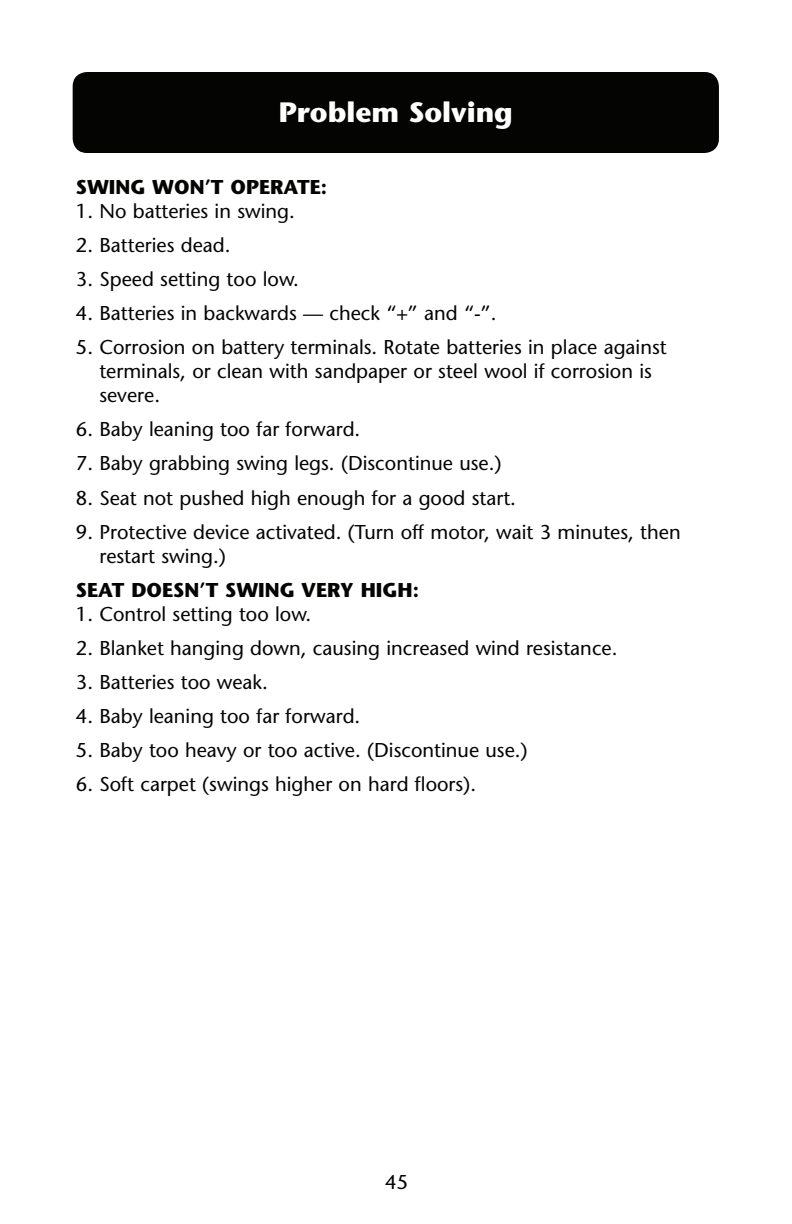
<style>
.page{position:relative;width:792px;height:1224px;background:#fff}
.page>*{position:absolute;margin:0;border:0;box-sizing:border-box;transform-origin:0 0}
.t1{font:700 28px "Stone Sans";color:#fff}
.t2{font:20px/24px "Stone Sans";color:#040503}
.t3{font:700 20px "Stone Sans";color:#040503}
</style>
<div class="page">
<div style="left:73px;top:72px;width:646px;height:81px;background:#040503;border-radius:14px"></div>
<h1 class="t1" style="left:279px;top:101px;width:236px">Problem Solving</h1>
<p class="t3" style="left:76px;top:179px;width:253px">SWING WON’T OPERATE:</p>
<p class="t2" style="left:76px;top:201px;width:220px">1. No batteries in swing.</p>
<p class="t2" style="left:76px;top:235px;width:156px">2. Batteries dead.</p>
<p class="t2" style="left:76px;top:269px;width:224px">3. Speed setting too low.</p>
<p class="t2" style="left:76px;top:303px;width:422px">4. Batteries in backwards — check “+” and “-”.</p>
<p class="t2" style="left:99px;top:337px;width:569px;text-indent:-24px">5. Corrosion on battery terminals. Rotate batteries in place against terminals, or clean with sandpaper or steel wool if corrosion is severe.</p>
<p class="t2" style="left:76px;top:420px;width:286px">6. Baby leaning too far forward.</p>
<p class="t2" style="left:76px;top:454px;width:427px">7. Baby grabbing swing legs. (Discontinue use.)</p>
<p class="t2" style="left:76px;top:488px;width:442px">8. Seat not pushed high enough for a good start.</p>
<p class="t2" style="left:99px;top:522px;width:583px;text-indent:-24px">9. Protective device activated. (Turn off motor, wait 3 minutes, then restart swing.)</p>
<p class="t3" style="left:76px;top:582px;width:345px">SEAT DOESN’T SWING VERY HIGH:</p>
<p class="t2" style="left:76px;top:604px;width:237px">1. Control setting too low.</p>
<p class="t2" style="left:76px;top:638px;width:543px">2. Blanket hanging down, causing increased wind resistance.</p>
<p class="t2" style="left:76px;top:672px;width:194px">3. Batteries too weak.</p>
<p class="t2" style="left:76px;top:706px;width:286px">4. Baby leaning too far forward.</p>
<p class="t2" style="left:76px;top:740px;width:453px">5. Baby too heavy or too active. (Discontinue use.)</p>
<p class="t2" style="left:76px;top:774px;width:402px">6. Soft carpet (swings higher on hard floors).</p>
<p class="t2" style="left:385px;top:1172px;width:24px">45</p>
</div>
